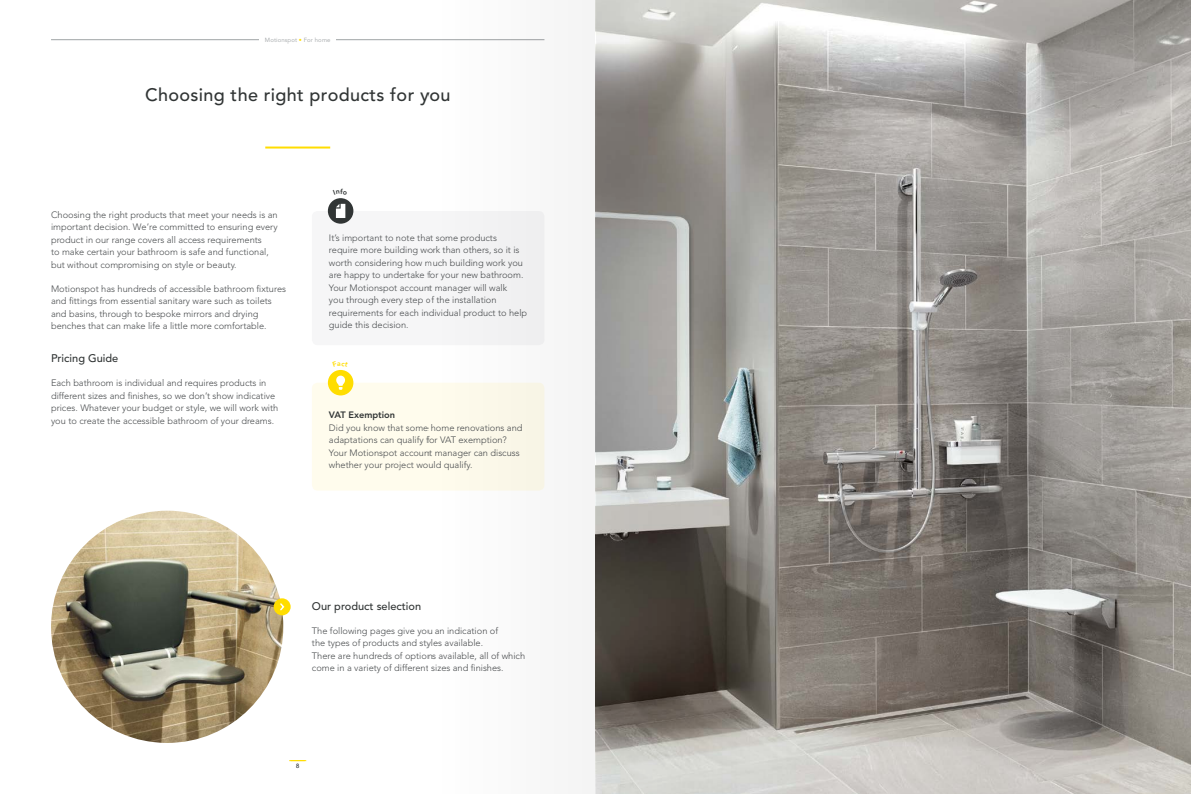
<style>
.page{position:relative;width:1191px;height:794px;background:#fff}
.page>*{position:absolute;margin:0;border:0;box-sizing:border-box;transform-origin:0 0}
.t1{font:500 18px "Avenir";letter-spacing:.02em;color:#313535}
.t2{font:500 11px "Avenir";color:#313535}
.t3{font:300 9.2px/12.5px "Avenir";color:#4a4d4f}
.t4{font:800 9.2px "Avenir";color:#313535}
.t5{font:6px "Avenir";letter-spacing:.02em;color:#9fa3a5}
.t6{font:300 6px "Avenir";color:#4a4d4f}
.s1{font-weight:500;color:#fd0}
</style>
<div class="page">
<img style="left:595px;top:0;width:596px;height:794px">
<svg style="left:289px;top:760px;width:17px;height:1px"></svg>
<hr style="left:51px;top:40px;width:493px;height:1px;background:#9fa3a5">
<div style="left:259px;top:37px;width:77px;height:5px;background:#fff"></div>
<img style="left:51px;top:510px;width:232px;height:233px;border-radius:116px">
<hr style="left:265px;top:146px;width:65px;height:2px;background:#fd0">
<div style="left:274px;top:598px;width:17px;height:17px;background:#fd0;border-radius:50%"></div>
<svg style="left:280px;top:603px;width:5px;height:8px"></svg>
<div style="left:312px;top:211px;width:232px;height:134px;background:#f6f6f7;border-radius:6px"></div>
<div style="left:328px;top:198px;width:25px;height:26px;background:#313535;border-radius:50%"></div>
<svg style="left:336px;top:204px;width:9px;height:14px"></svg>
<div style="left:312px;top:383px;width:232px;height:107px;background:#fffced;border-radius:6px"></div>
<div style="left:328px;top:370px;width:25px;height:25px;background:#fd0;border-radius:50%"></div>
<svg style="left:336px;top:375px;width:9px;height:15px"></svg>
<div style="left:1182px;top:0;width:9px;height:8px;background:#898681"></div>
<svg style="left:596px;top:0;width:166px;height:794px;background:#918e8a"></svg>
<svg style="left:429px;top:0;width:166px;height:794px"></svg>
<p class="t5" style="left:265px;top:36px;width:67px">Motionspot <span class="s1">•</span> For home</p>
<h1 class="t1" style="left:145px;top:84px;width:307px">Choosing the right products for you</h1>
<p class="t3" style="left:51px;top:208px;width:228px">Choosing the right products that meet your needs is an important decision. We’re committed to ensuring every product in our range covers all access requirements<br>to make certain your bathroom is safe and functional, but without compromising on style or beauty.</p>
<p class="t3" style="left:51px;top:282px;width:236px">Motionspot has hundreds of accessible bathroom fixtures and fittings from essential sanitary ware such as toilets and basins, through to bespoke mirrors and drying benches that can make life a little more comfortable.</p>
<p class="t2" style="left:51px;top:352px;width:69px">Pricing Guide</p>
<p class="t3" style="left:51px;top:377px;width:229px">Each bathroom is individual and requires products in different sizes and finishes, so we don’t show indicative prices. Whatever your budget or style, we will work with you to create the accessible bathroom of your dreams.</p>
<p class="t3" style="left:329px;top:231px;width:200px">It’s important to note that some products require more building work than others, so it is worth considering how much building work you are happy to undertake for your new bathroom.<br>Your Motionspot account manager will walk<br>you through every step of the installation requirements for each individual product to help guide this decision.</p>
<p class="t4" style="left:329px;top:409px;width:68px">VAT Exemption</p>
<p class="t3" style="left:329px;top:421px;width:195px">Did you know that some home renovations and adaptations can qualify for VAT exemption?<br>Your Motionspot account manager can discuss whether your project would qualify.</p>
<p class="t2" style="left:312px;top:600px;width:111px">Our product selection</p>
<p class="t3" style="left:312px;top:624px;width:215px">The following pages give you an indication of<br>the types of products and styles available.<br>There are hundreds of options available, all of which come in a variety of different sizes and finishes.</p>
<p class="t6" style="left:296px;top:763px;width:5px">8</p>
</div>
